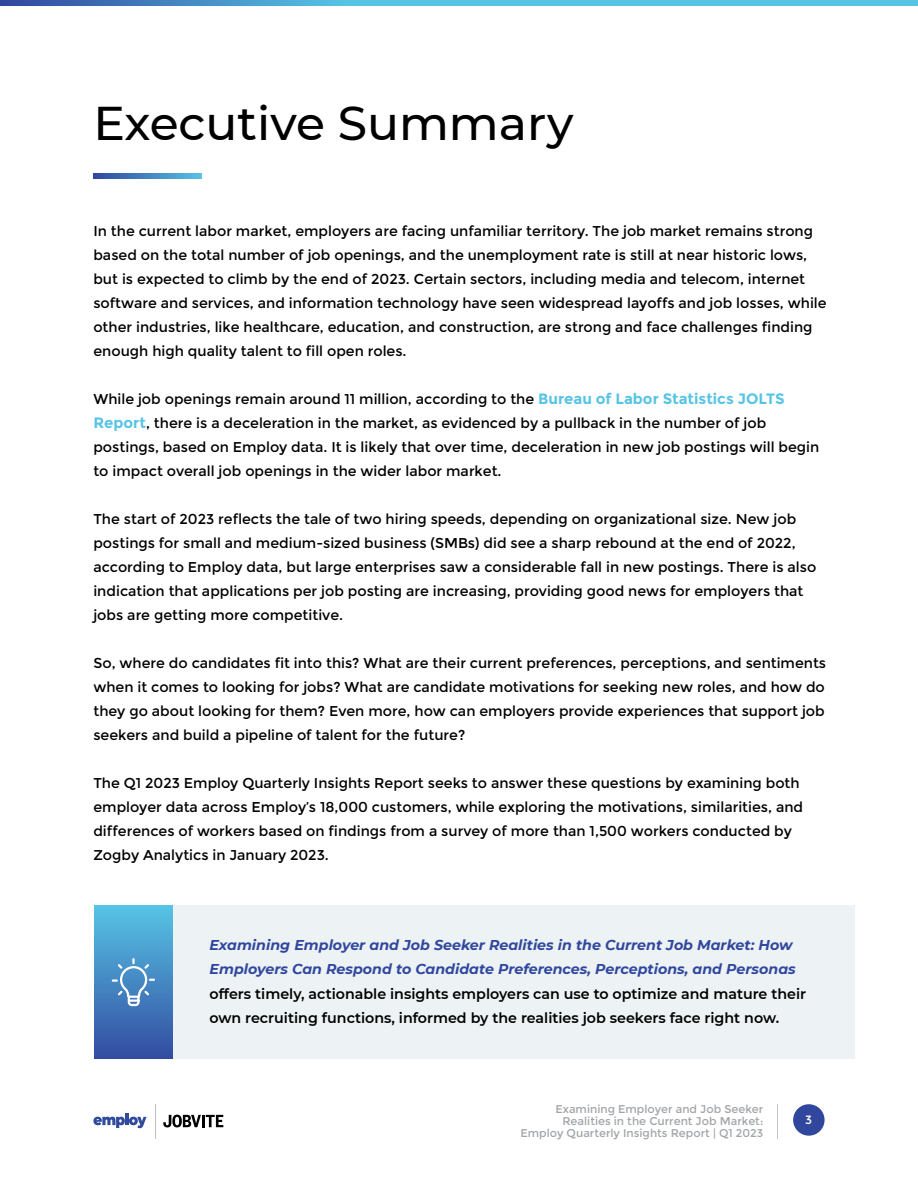
<style>
.page{position:relative;width:918px;height:1188px;background:#fff}
.page>*{position:absolute;margin:0;border:0;box-sizing:border-box;transform-origin:0 0}
.t1{font:500 47.25px "Montserrat";color:#000}
.t2{font:14.25px/24px "Montserrat";color:#000}
.t3{font:600 14.25px/24.6px "Montserrat";color:#000}
.t4{font:italic 700 14.25px/24.6px "Montserrat";color:#31479e}
.t5{font:12px "Montserrat";color:#fff}
.t6{font:11.25px/12px "Montserrat";color:#a2a5a8;text-align:right}
.s1{font-weight:700;font-size:15px;color:#57c4e5}
</style>
<div class="page">
<svg style="left:793px;top:1104px;width:32px;height:32px"></svg>
<hr style="left:777px;top:1104px;width:1px;height:34px;background:#c1c5c8">
<svg style="left:0;top:0;width:918px;height:5px;background:#4facd7"></svg>
<hr style="left:125px;top:1114px;width:4px;height:11px;background:#304a9c">
<svg style="left:93px;top:1117px;width:55px;height:11px"></svg>
<hr style="left:155px;top:1104px;width:1px;height:34px;background:#bfbfbf">
<svg style="left:163px;top:1115px;width:60px;height:12px"></svg>
<svg style="left:93px;top:173px;width:108px;height:5px"></svg>
<div style="left:170px;top:905px;width:685px;height:154px;background:#edf3f5"></div>
<div style="left:94px;top:905px;width:79px;height:154px;background:linear-gradient(to bottom,#57c4e5,#334ca1)"></div>
<svg style="left:111px;top:957px;width:45px;height:50px;background:#619acc"></svg>
<h1 class="t1" style="left:93px;top:90px;width:482px">Executive Summary</h1>
<p class="t2" style="left:93px;top:219px;width:735px">In the current labor market, employers are facing unfamiliar territory. The job market remains strong based on the total number of job openings, and the unemployment rate is still at near historic lows, but is expected to climb by the end of 2023. Certain sectors, including media and telecom, internet software and services, and information technology have seen widespread layoffs and job losses, while other industries, like healthcare, education, and construction, are strong and face challenges finding enough high quality talent to fill open roles.</p>
<p class="t2" style="left:93px;top:387px;width:727px">While job openings remain around 11 million, according to the <span class="s1">Bureau of Labor Statistics JOLTS Report</span>, there is a deceleration in the market, as evidenced by a pullback in the number of job postings, based on Employ data. It is likely that over time, deceleration in new job postings will begin to impact overall job openings in the wider labor market.</p>
<p class="t2" style="left:93px;top:507px;width:724px">The start of 2023 reflects the tale of two hiring speeds, depending on organizational size. New job postings for small and medium-sized business (SMBs) did see a sharp rebound at the end of 2022, according to Employ data, but large enterprises saw a considerable fall in new postings. There is also indication that applications per job posting are increasing, providing good news for employers that jobs are getting more competitive.</p>
<p class="t2" style="left:93px;top:651px;width:734px;text-align:justify">So, where do candidates fit into this? What are their current preferences, perceptions, and sentiments when it comes to looking for jobs? What are candidate motivations for seeking new roles, and how do they go about looking for them? Even more, how can employers provide experiences that support job seekers and build a pipeline of talent for the future?</p>
<p class="t2" style="left:93px;top:771px;width:711px">The Q1 2023 Employ Quarterly Insights Report seeks to answer these questions by examining both employer data across Employ’s 18,000 customers, while exploring the motivations, similarities, and differences of workers based on findings from a survey of more than 1,500 workers conducted by Zogby Analytics in January 2023.</p>
<p class="t4" style="left:210px;top:932px;width:588px">Examining Employer and Job Seeker Realities in the Current Job Market: How<br>Employers Can Respond to Candidate Preferences, Perceptions, and Personas</p>
<p class="t3" style="left:210px;top:981px;width:598px">offers timely, actionable insights employers can use to optimize and mature their own recruiting functions, informed by the realities job seekers face right now.</p>
<p class="t6" style="left:520px;top:1103px;width:244px">Examining Employer and Job Seeker<br>Realities in the Current Job Market:<br>Employ Quarterly Insights Report | Q1 2023</p>
<p class="t5" style="left:805px;top:1113px;width:8px">3</p>
</div>
